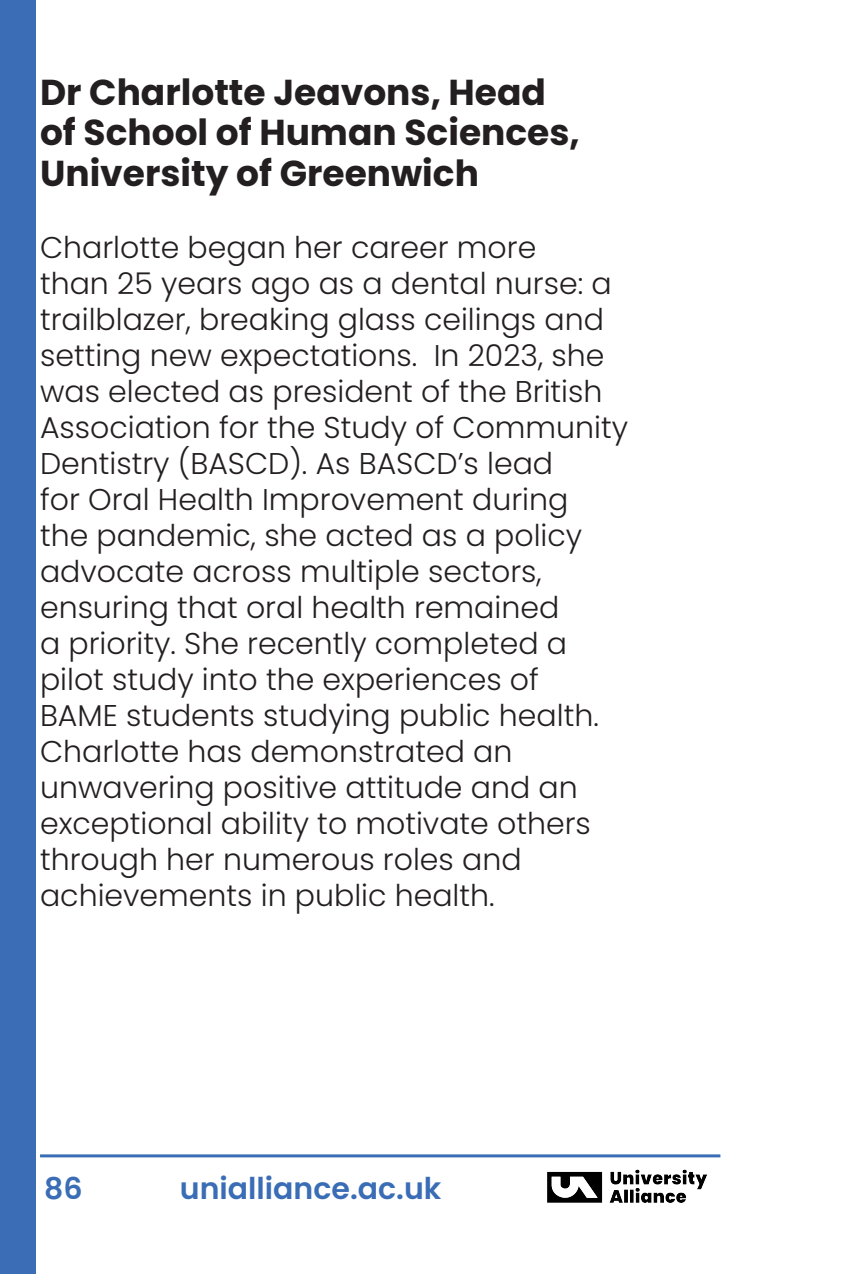
<style>
.page{position:relative;width:854px;height:1274px;background:#fff}
.page>*{position:absolute;margin:0;border:0;box-sizing:border-box;transform-origin:0 0}
.t1{font:700 36px/40.5px "Poppins";color:#231f20}
.t2{font:300 30px/36px "Poppins";color:#231f20}
.t3{font:600 30px "Poppins";color:#3a6db5}
</style>
<div class="page">
<img style="left:547px;top:1169px;width:160px;height:34px">
<hr style="left:40px;top:1154px;width:680px;height:3px;background:#3a6db5">
<div style="left:0;top:0;width:36px;height:1274px;background:#3a6db5"></div>
<p class="t1" style="left:40px;top:72px;width:541px">Dr Charlotte Jeavons, Head of School of Human Sciences,<br>University of Greenwich</p>
<p class="t2" style="left:40px;top:229px;width:590px">Charlotte began her career more<br>than 25 years ago as a dental nurse: a trailblazer, breaking glass ceilings and setting new expectations. In 2023, she was elected as president of the British Association for the Study of Community Dentistry (BASCD). As BASCD’s lead<br>for Oral Health Improvement during<br>the pandemic, she acted as a policy advocate across multiple sectors, ensuring that oral health remained<br>a priority. She recently completed a pilot study into the experiences of<br>BAME students studying public health.<br>Charlotte has demonstrated an unwavering positive attitude and an exceptional ability to motivate others through her numerous roles and achievements in public health.</p>
<p class="t3" style="left:44px;top:1171px;width:40px">86</p>
<p class="t3" style="left:180px;top:1171px;width:263px">unialliance.ac.uk</p>
</div>
